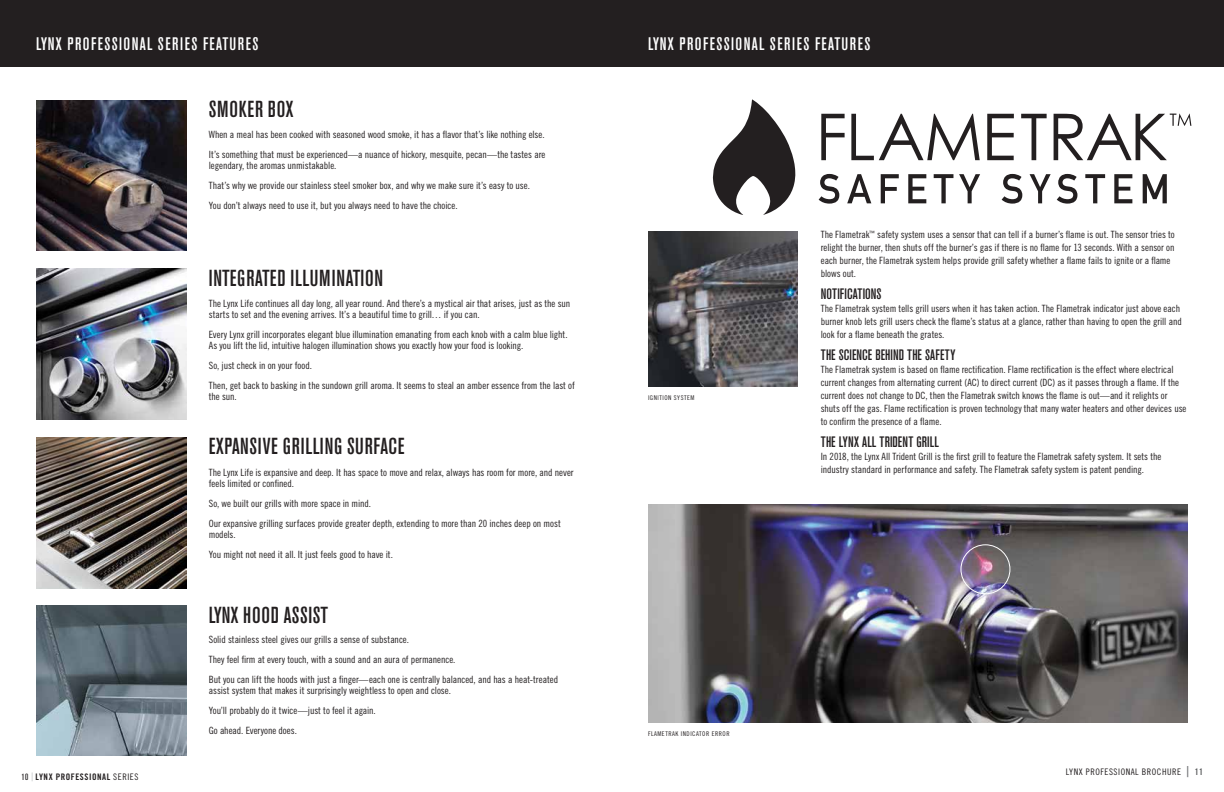
<style>
.page{position:relative;width:1224px;height:792px;background:#fff}
.page>*{position:absolute;margin:0;border:0;box-sizing:border-box;transform-origin:0 0}
.t1{font:500 condensed 23px "Akzidenz Grotesk BE";letter-spacing:.03em;color:#231f20}
.t2{font:500 condensed 18px "Akzidenz Grotesk BE";letter-spacing:.08em;color:#fff}
.t3{font:500 condensed 15px "Akzidenz Grotesk BE";letter-spacing:.01em;color:#231f20}
.t4{font:10px/20px "Trade Gothic LT Std Cn 18";letter-spacing:-.005em;color:#231f20}
.t5{font:9px "Trade Gothic LT Std Cn 18";letter-spacing:.06em;color:#231f20}
.t6{font:9px "Trade Gothic LT Std Bd Cn 20";letter-spacing:.06em;color:#231f20}
.t7{font:6.5px "Trade Gothic LT Std Cn 18";letter-spacing:.08em;color:#231f20}
.s1{font-family:"Akzidenz Grotesk BE";font-weight:500;font-stretch:condensed}
.s2{font-family:"Trade Gothic LT Std Cn 18"}
.s3{font-size:15px;color:#6d6e71}
.s4{font-family:"Trade Gothic LT Std Bd Cn 20";color:#58595b}
</style>
<div class="page">
<div style="left:0;top:0;width:1224px;height:66px;background:#231f20"></div>
<img style="left:36px;top:100px;width:151px;height:151px">
<img style="left:36px;top:269px;width:151px;height:150px">
<img style="left:36px;top:438px;width:151px;height:150px">
<img style="left:648px;top:504px;width:540px;height:218px">
<img style="left:648px;top:232px;width:150px;height:155px">
<img style="left:36px;top:605px;width:151px;height:151px">
<svg style="left:713px;top:99px;width:82px;height:116px"></svg>
<svg style="left:821px;top:114px;width:24px;height:46px"></svg>
<svg style="left:851px;top:114px;width:129px;height:46px"></svg>
<svg style="left:987px;top:114px;width:27px;height:46px"></svg>
<svg style="left:1021px;top:114px;width:26px;height:46px"></svg>
<svg style="left:819px;top:174px;width:20px;height:30px"></svg>
<svg style="left:847px;top:174px;width:24px;height:29px"></svg>
<svg style="left:881px;top:174px;width:18px;height:29px"></svg>
<svg style="left:908px;top:174px;width:18px;height:29px"></svg>
<svg style="left:934px;top:174px;width:19px;height:29px"></svg>
<svg style="left:959px;top:174px;width:21px;height:29px"></svg>
<svg style="left:1002px;top:174px;width:20px;height:30px"></svg>
<svg style="left:1030px;top:174px;width:21px;height:29px"></svg>
<svg style="left:1057px;top:174px;width:20px;height:30px"></svg>
<svg style="left:1085px;top:174px;width:20px;height:29px"></svg>
<svg style="left:1114px;top:174px;width:18px;height:29px"></svg>
<svg style="left:1143px;top:174px;width:24px;height:29px"></svg>
<svg style="left:1054px;top:114px;width:137px;height:46px"></svg>
<div style="left:960px;top:544px;width:50px;height:50px;border:1px solid #fff;border-radius:50%"></div>
<h2 class="t2" style="left:36px;top:33px;width:224px">LYNX PROFESSIONAL SERIES FEATURES</h2>
<h2 class="t2" style="left:648px;top:33px;width:224px">LYNX PROFESSIONAL SERIES FEATURES</h2>
<h1 class="t1" style="left:209px;top:97px;width:86px">SMOKER BOX</h1>
<p class="t6" style="left:22px;top:771px;width:118px"><span class="s1">10</span> LYNX PROFESSIONAL <span class="s2">SERIES</span></p>
<p class="t4" style="left:209px;top:124px;width:338px">When a meal has been cooked with seasoned wood smoke, it has a flavor that’s like nothing else.<br>It’s something that must be experienced—a nuance of hickory, mesquite, pecan—the tastes are</p>
<p class="t4" style="left:209px;top:155px;width:323px">legendary, the aromas unmistakable.<br>That’s why we provide our stainless steel smoker box, and why we make sure it’s easy to use.<br>You don’t always need to use it, but you always need to have the choice.</p>
<h1 class="t1" style="left:209px;top:265px;width:176px">INTEGRATED ILLUMINATION</h1>
<p class="t4" style="left:209px;top:298px;width:363px;line-height:11px">The Lynx Life continues all day long, all year round. And there’s a mystical air that arises, just as the sun starts to set and the evening arrives. It’s a beautiful time to grill… if you can.</p>
<p class="t4" style="left:209px;top:329px;width:360px;line-height:11px">Every Lynx grill incorporates elegant blue illumination emanating from each knob with a calm blue light.<br>As you lift the lid, intuitive halogen illumination shows you exactly how your food is looking.</p>
<p class="t4" style="left:209px;top:356px;width:368px">So, just check in on your food.<br>Then, get back to basking in the sundown grill aroma. It seems to steal an amber essence from the last of</p>
<p class="t4" style="left:209px;top:387px;width:29px">the sun.</p>
<h1 class="t1" style="left:209px;top:434px;width:197px">EXPANSIVE GRILLING SURFACE</h1>
<p class="t4" style="left:209px;top:467px;width:366px;line-height:11px">The Lynx Life is expansive and deep. It has space to move and relax, always has room for more, and never feels limited or confined.</p>
<p class="t4" style="left:209px;top:493px;width:354px">So, we built our grills with more space in mind.<br>Our expansive grilling surfaces provide greater depth, extending to more than 20 inches deep on most</p>
<p class="t4" style="left:209px;top:524px;width:186px">models.<br>You might not need it all. It just feels good to have it.</p>
<h1 class="t1" style="left:209px;top:602px;width:121px">LYNX HOOD ASSIST</h1>
<p class="t4" style="left:209px;top:629px;width:351px">Solid stainless steel gives our grills a sense of substance.<br>They feel firm at every touch, with a sound and an aura of permanence.<br>But you can lift the hoods with just a finger—each one is centrally balanced, and has a heat-treated</p>
<p class="t4" style="left:209px;top:680px;width:244px">assist system that makes it surprisingly weightless to open and close.<br>You’ll probably do it twice—just to feel it again.<br>Go ahead. Everyone does.</p>
<p class="t7" style="left:648px;top:394px;width:48px">IGNITION SYSTEM</p>
<p class="t7" style="left:648px;top:729px;width:83px">FLAMETRAK INDICATOR ERROR</p>
<p class="t4" style="left:821px;top:228px;width:355px;line-height:13px">The Flametrak<sup>™</sup> safety system uses a sensor that can tell if a burner’s flame is out. The sensor tries to relight the burner, then shuts off the burner’s gas if there is no flame for 13 seconds. With a sensor on each burner, the Flametrak system helps provide grill safety whether a flame fails to ignite or a flame blows out.</p>
<h3 class="t3" style="left:821px;top:286px;width:62px">NOTIFICATIONS</h3>
<p class="t4" style="left:821px;top:302px;width:363px;line-height:13px">The Flametrak system tells grill users when it has taken action. The Flametrak indicator just above each burner knob lets grill users check the flame’s status at a glance, rather than having to open the grill and look for a flame beneath the grates.</p>
<h3 class="t3" style="left:821px;top:347px;width:136px">THE SCIENCE BEHIND THE SAFETY</h3>
<p class="t4" style="left:821px;top:363px;width:367px;line-height:13px">The Flametrak system is based on flame rectification. Flame rectification is the effect where electrical current changes from alternating current (AC) to direct current (DC) as it passes through a flame. If the current does not change to DC, then the Flametrak switch knows the flame is out—and it relights or shuts off the gas. Flame rectification is proven technology that many water heaters and other devices use to confirm the presence of a flame.</p>
<h3 class="t3" style="left:821px;top:434px;width:119px">THE LYNX ALL TRIDENT GRILL</h3>
<p class="t4" style="left:821px;top:450px;width:342px;line-height:13px">In 2018, the Lynx All Trident Grill is the first grill to feature the Flametrak safety system. It sets the industry standard in performance and safety. The Flametrak safety system is patent pending.</p>
<p class="t5" style="left:1066px;top:766px;width:139px">LYNX PROFESSIONAL BROCHURE <span class="s3">|</span> <span class="s4">11</span></p>
</div>
